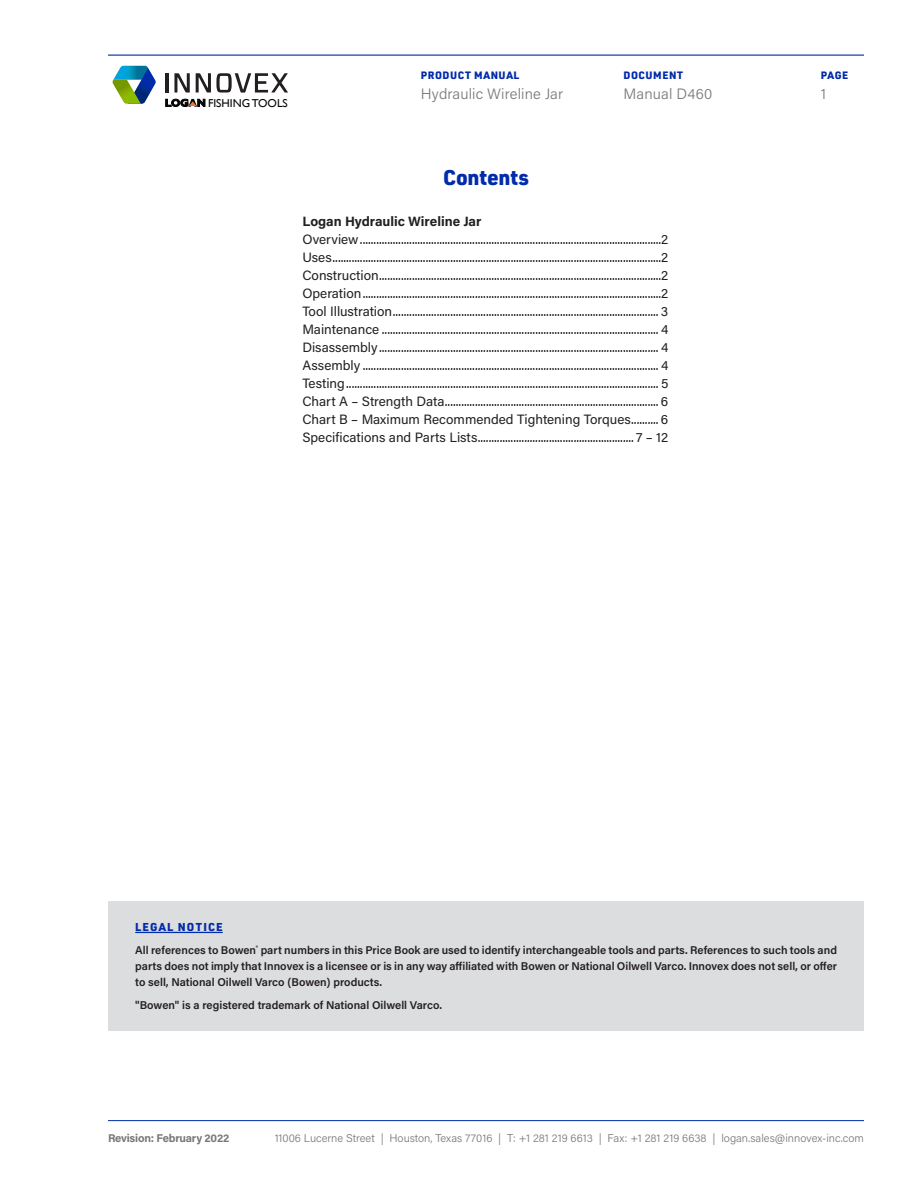
<style>
.page{position:relative;width:918px;height:1188px;background:#fff}
.page>*{position:absolute;margin:0;border:0;box-sizing:border-box;transform-origin:0 0}
.t1{font:900 21px "URWDIN";letter-spacing:-.005em;color:#002baa}
.t2{font:300 15px "Acumin Pro";letter-spacing:.01em;color:#76787b}
.t3{font:13.5px "Acumin Pro";color:#231f20}
.t4{font:700 13.5px "Acumin Pro";color:#231f20}
.t5{font:11.4px "Gill Sans";color:#050504}
.t6{font:600 11.25px/15.8px "Acumin Pro";color:#231f20;text-align:justify}
.t7{font:300 11.25px "Acumin Pro";color:#76787b}
.t8{font:700 11.25px "Acumin Pro";letter-spacing:-.02em;color:#76787b}
.t9{font:900 11.25px "URWDIN";letter-spacing:.1em;color:#002baa}
.t10{font:900 10.5px "URWDIN";letter-spacing:.05em;color:#002baa}
</style>
<div class="page">
<hr style="left:108px;top:1120px;width:756px;height:1px;background:#002baa">
<hr style="left:108px;top:55px;width:756px;height:1px;background:#002baa">
<svg style="left:165px;top:99px;width:41px;height:8px"></svg>
<hr style="left:165px;top:73px;width:3px;height:20px;background:#231f20">
<svg style="left:174px;top:73px;width:16px;height:20px"></svg>
<svg style="left:196px;top:73px;width:92px;height:20px"></svg>
<svg style="left:112px;top:66px;width:44px;height:38px"></svg>
<div style="left:108px;top:901px;width:756px;height:130px;background:#dcdddf"></div>
<hr style="left:135px;top:932px;width:88px;height:1px;background:#002baa">
<p class="t5" style="left:208px;top:96px;width:81px">FISHING TOOLS</p>
<p class="t10" style="left:421px;top:68px;width:100px">PRODUCT MANUAL</p>
<p class="t2" style="left:421px;top:83px;width:144px">Hydraulic Wireline Jar</p>
<p class="t10" style="left:624px;top:68px;width:61px">DOCUMENT</p>
<p class="t2" style="left:624px;top:83px;width:90px">Manual D460</p>
<p class="t1" style="left:443px;top:163px;width:87px">Contents</p>
<p class="t4" style="left:302px;top:212px;width:181px">Logan Hydraulic Wireline Jar</p>
<p class="t3" style="left:302px;top:230px;width:368px">Overview..............................................................................................................2</p>
<p class="t3" style="left:302px;top:248px;width:368px">Uses........................................................................................................................2</p>
<p class="t3" style="left:302px;top:266px;width:368px">Construction.......................................................................................................2</p>
<p class="t3" style="left:302px;top:284px;width:368px">Operation.............................................................................................................2</p>
<p class="t3" style="left:302px;top:302px;width:368px">Tool Illustration................................................................................................. 3</p>
<p class="t3" style="left:302px;top:320px;width:368px">Maintenance ..................................................................................................... 4</p>
<p class="t3" style="left:302px;top:338px;width:368px">Disassembly...................................................................................................... 4</p>
<p class="t3" style="left:302px;top:356px;width:368px">Assembly ............................................................................................................ 4</p>
<p class="t3" style="left:302px;top:374px;width:367px">Testing.................................................................................................................. 5</p>
<p class="t3" style="left:302px;top:392px;width:368px">Chart A – Strength Data.............................................................................. 6</p>
<p class="t3" style="left:302px;top:410px;width:368px">Chart B – Maximum Recommended Tightening Torques.......... 6</p>
<p class="t3" style="left:302px;top:428px;width:368px">Specifications and Parts Lists......................................................... 7 – 12</p>
<p class="t10" style="left:821px;top:68px;width:29px">PAGE</p>
<p class="t2" style="left:821px;top:83px;width:7px">1</p>
<p class="t9" style="left:135px;top:919px;width:89px">LEGAL NOTICE</p>
<p class="t6" style="left:135px;top:942px;width:703px">All references to Bowen<sup>®</sup> part numbers in this Price Book are used to identify interchangeable tools and parts. References to such tools and parts does not imply that Innovex is a licensee or is in any way affiliated with Bowen or National Oilwell Varco. Innovex does not sell, or offer to sell, National Oilwell Varco (Bowen) products.</p>
<p class="t6" style="left:135px;top:997px;width:308px">"Bowen" is a registered trademark of National Oilwell Varco.</p>
<p class="t8" style="left:108px;top:1130px;width:123px">Revision: February 2022</p>
<p class="t7" style="left:275px;top:1131px;width:591px">11006 Lucerne Street | Houston, Texas 77016 | T: +1 281 219 6613 | Fax: +1 281 219 6638 | logan.sales@innovex-inc.com</p>
</div>
